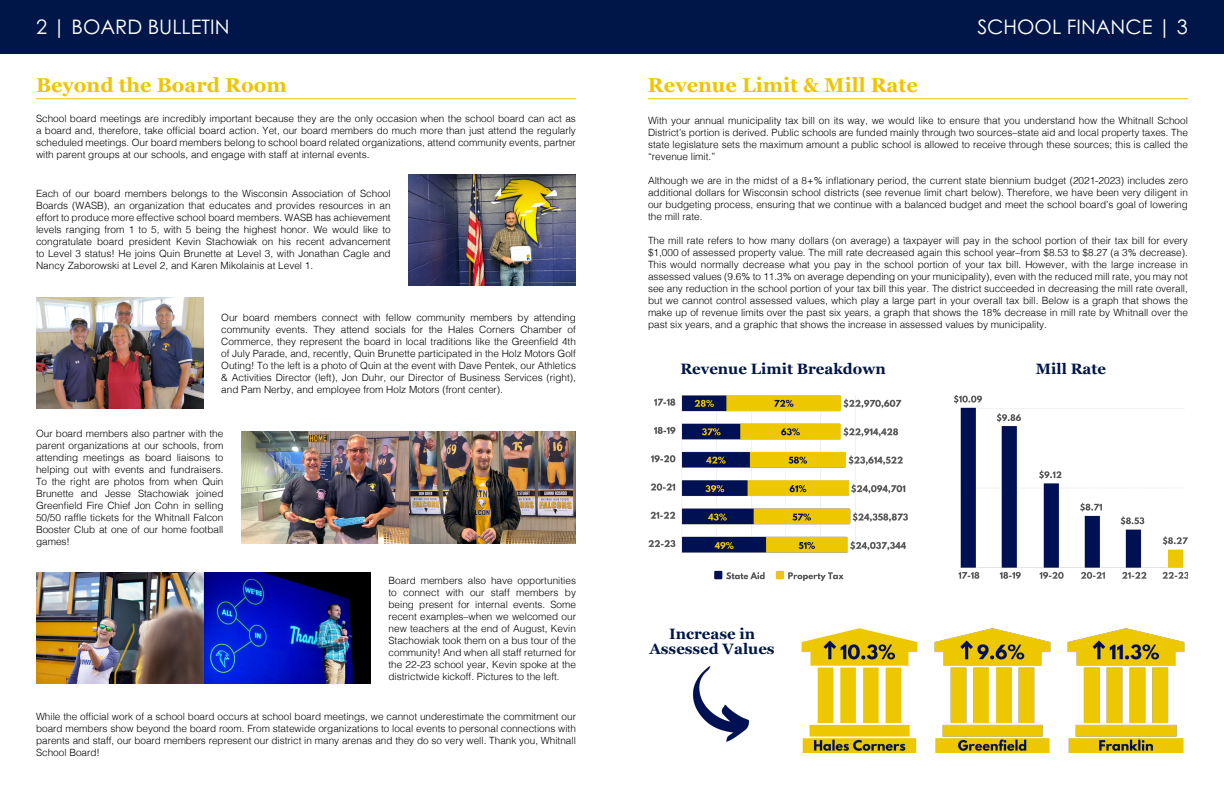
<style>
.page{position:relative;width:1224px;height:792px;background:#fff}
.page>*{position:absolute;margin:0;border:0;box-sizing:border-box;transform-origin:0 0}
.t1{font:700 20px "Georgia";color:#efc402}
.t2{font:20px "Century Gothic Pro";color:#fff}
.t3{font:700 15px/15px "Georgia";color:#001648;text-align:center}
.t4{font:300 10px/12px "Helvetica";color:#000;text-align:justify}
</style>
<div class="page">
<div style="left:0;top:0;width:612px;height:54px;background:#001648"></div>
<div style="left:612px;top:0;width:612px;height:54px;background:#001648"></div>
<hr style="left:36px;top:98px;width:540px;height:1px;background:#efc402">
<hr style="left:648px;top:98px;width:540px;height:1px;background:#efc402">
<img style="left:648px;top:395px;width:260px;height:185px">
<img style="left:954px;top:395px;width:234px;height:184px">
<img style="left:801px;top:628px;width:117px;height:124px">
<img style="left:934px;top:628px;width:117px;height:124px">
<img style="left:1067px;top:628px;width:118px;height:124px">
<img style="left:692px;top:667px;width:58px;height:75px">
<img style="left:36px;top:297px;width:167px;height:112px">
<img style="left:36px;top:572px;width:335px;height:112px">
<img style="left:409px;top:174px;width:167px;height:112px">
<img style="left:241px;top:432px;width:335px;height:111px">
<h1 class="t2" style="left:36px;top:15px;width:195px">2 | BOARD BULLETIN</h1>
<h1 class="t2" style="left:977px;top:15px;width:212px">SCHOOL FINANCE | 3</h1>
<h1 class="t1" style="left:36px;top:70px;width:252px">Beyond the Board Room</h1>
<h1 class="t1" style="left:648px;top:70px;width:271px">Revenue Limit &amp; Mill Rate</h1>
<p class="t4" style="left:36px;top:112px;width:541px">School board meetings are incredibly important because they are the only occasion when the school board can act as a board and, therefore, take official board action. Yet, our board members do much more than just attend the regularly scheduled meetings. Our board members belong to school board related organizations, attend community events, partner with parent groups at our schools, and engage with staff at internal events.</p>
<p class="t4" style="left:36px;top:187px;width:356px">Each of our board members belongs to the Wisconsin Association of School Boards (WASB), an organization that educates and provides resources in an effort to produce more effective school board members. WASB has achievement levels ranging from 1 to 5, with 5 being the highest honor. We would like to congratulate board president Kevin Stachowiak on his recent advancement to Level 3 status! He joins Quin Brunette at Level 3, with Jonathan Cagle and Nancy Zaborowski at Level 2, and Karen Mikolainis at Level 1.</p>
<p class="t4" style="left:221px;top:310px;width:356px">Our board members connect with fellow community members by attending community events. They attend socials for the Hales Corners Chamber of Commerce, they represent the board in local traditions like the Greenfield 4th of July Parade, and, recently, Quin Brunette participated in the Holz Motors Golf Outing! To the left is a photo of Quin at the event with Dave Pentek, our Athletics &amp; Activities Director (left), Jon Duhr, our Director of Business Services (right), and Pam Nerby, and employee from Holz Motors (front center).</p>
<p class="t4" style="left:36px;top:427px;width:189px">Our board members also partner with the parent organizations at our schools, from attending meetings as board liaisons to helping out with events and fundraisers.<br>To the right are photos from when Quin Brunette and Jesse Stachowiak joined Greenfield Fire Chief Jon Cohn in selling 50/50 raffle tickets for the Whitnall Falcon Booster Club at one of our home football games!</p>
<p class="t4" style="left:389px;top:573px;width:189px">Board members also have opportunities to connect with our staff members by being present for internal events. Some recent examples–when we welcomed our new teachers at the end of August, Kevin Stachowiak took them on a bus tour of the community! And when all staff returned for the 22-23 school year, Kevin spoke at the districtwide kickoff. Pictures to the left.</p>
<p class="t4" style="left:36px;top:710px;width:541px">While the official work of a school board occurs at school board meetings, we cannot underestimate the commitment our board members show beyond the board room. From statewide organizations to local events to personal connections with parents and staff, our board members represent our district in many arenas and they do so very well. Thank you, Whitnall School Board!</p>
<p class="t4" style="left:648px;top:114px;width:541px">With your annual municipality tax bill on its way, we would like to ensure that you understand how the Whitnall School District’s portion is derived. Public schools are funded mainly through two sources–state aid and local property taxes. The state legislature sets the maximum amount a public school is allowed to receive through these sources; this is called the “revenue limit.”</p>
<p class="t4" style="left:648px;top:174px;width:542px">Although we are in the midst of a 8+% inflationary period, the current state biennium budget (2021-2023) includes zero additional dollars for Wisconsin school districts (see revenue limit chart below). Therefore, we have been very diligent in our budgeting process, ensuring that we continue with a balanced budget and meet the school board’s goal of lowering the mill rate.</p>
<p class="t4" style="left:648px;top:234px;width:542px">The mill rate refers to how many dollars (on average) a taxpayer will pay in the school portion of their tax bill for every $1,000 of assessed property value. The mill rate decreased again this school year–from $8.53 to $8.27 (a 3% decrease).<br>This would normally decrease what you pay in the school portion of your tax bill. However, with the large increase in assessed values (9.6% to 11.3% on average depending on your municipality), even with the reduced mill rate, you may not see any reduction in the school portion of your tax bill this year. The district succeeded in decreasing the mill rate overall, but we cannot control assessed values, which play a large part in your overall tax bill. Below is a graph that shows the make up of revenue limits over the past six years, a graph that shows the 18% decrease in mill rate by Whitnall over the past six years, and a graphic that shows the increase in assessed values by municipality.</p>
<h2 class="t3" style="left:680px;top:360px;width:207px">Revenue Limit Breakdown</h2>
<h2 class="t3" style="left:1036px;top:360px;width:72px">Mill Rate</h2>
<h2 class="t3" style="left:650px;top:626px;width:127px">Increase in<br>Assessed Values</h2>
</div>
